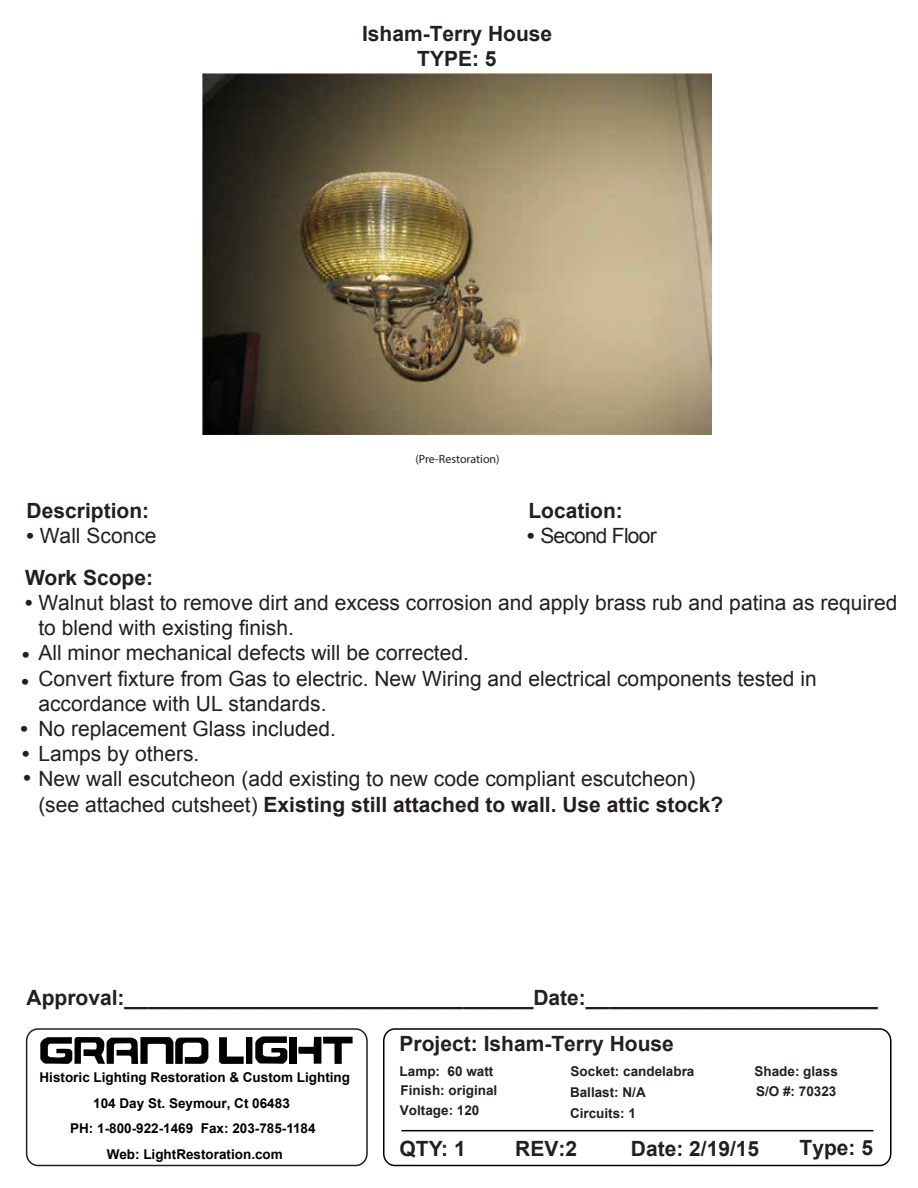
<style>
.page{position:relative;width:918px;height:1188px;background:#fff}
.page>*{position:absolute;margin:0;border:0;box-sizing:border-box;transform-origin:0 0}
.t1{font:21px/25.2px "Arial";color:#231f20}
.t2{font:700 21px/25.2px "Arial";color:#231f20;text-align:center}
.t3{font:21px "Arial";letter-spacing:-.035em;color:#231f20}
.t4{font:700 13.5px/25.5px "Arial";color:#010101;text-align:center}
.t5{font:700 13.5px "Arial";color:#231f20}
.t6{font:12px "Myriad Pro";color:#231f20}
.s1{font-weight:700}
</style>
<div class="page">
<svg style="left:40px;top:1037px;width:168px;height:27px"></svg>
<svg style="left:219px;top:1037px;width:25px;height:27px"></svg>
<div style="left:246px;top:1037px;width:6px;height:27px;background:#010101"></div>
<svg style="left:255px;top:1036px;width:32px;height:28px"></svg>
<div style="left:290px;top:1037px;width:7px;height:27px;background:#010101"></div>
<svg style="left:298px;top:1037px;width:55px;height:27px"></svg>
<hr style="left:401px;top:1130px;width:472px;height:1px;background:#010101">
<div style="left:26px;top:1028px;width:342px;height:138px;border:2px solid #231f20;border-radius:12px"></div>
<div style="left:383px;top:1028px;width:509px;height:138px;border:2px solid #010101;border-radius:12px"></div>
<img style="left:202px;top:74px;width:509px;height:361px">
<p class="t2" style="left:362px;top:22px;width:192px">Isham-Terry House<br>TYPE: 5</p>
<p class="t6" style="left:415px;top:452px;width:86px">(Pre-Restoration)</p>
<p class="t2" style="left:27px;top:498px;width:124px">Description:</p>
<p class="t2" style="left:528px;top:498px;width:96px">Location:</p>
<p class="t1" style="left:27px;top:523px;width:131px"><span class="s1">•</span> Wall Sconce</p>
<p class="t3" style="left:527px;top:522px;width:131px"><span class="s1">•</span> Second Floor</p>
<p class="t2" style="left:25px;top:565px;width:129px">Work Scope:</p>
<p class="t1" style="left:38px;top:590px;width:861px;text-indent:-13px"><span class="s1">•</span> Walnut blast to remove dirt and excess corrosion and apply brass rub and patina as required to blend with existing finish.</p>
<p class="t1" style="left:38px;top:641px;width:780px;text-indent:-16px"><span class="s1">•</span> All minor mechanical defects will be corrected.<br>Convert fixture from Gas to electric. New Wiring and electrical components tested in accordance with UL standards.<br>No replacement Glass included.</p>
<p class="t1" style="left:22px;top:741px;width:179px"><span class="s1">•</span> Lamps by others.</p>
<p class="t1" style="left:38px;top:767px;width:687px;text-indent:-15px"><span class="s1">•</span> New wall escutcheon (add existing to new code compliant escutcheon) (see attached cutsheet) <span class="s1">Existing still attached to wall. Use attic stock?</span></p>
<p class="t2" style="left:21px;top:670px;width:9px">•</p>
<p class="t2" style="left:21px;top:717px;width:9px">•</p>
<p class="t2" style="left:27px;top:986px;width:853px">Approval:___________________________________Date:_________________________</p>
<p class="t4" style="left:40px;top:1065px;width:312px">Historic Lighting Restoration &amp; Custom Lighting 104 Day St. Seymour, Ct 06483<br>PH: 1-800-922-1469 Fax: 203-785-1184<br>Web: LightRestoration.com</p>
<p class="t2" style="left:400px;top:1032px;width:276px">Project: Isham-Terry House</p>
<p class="t5" style="left:571px;top:1062px;width:125px">Socket: candelabra</p>
<p class="t5" style="left:570px;top:1104px;width:68px">Circuits: 1</p>
<p class="t5" style="left:400px;top:1062px;width:95px">Lamp: 60 watt</p>
<p class="t5" style="left:401px;top:1082px;width:98px">Finish: original</p>
<p class="t5" style="left:570px;top:1083px;width:77px">Ballast: N/A</p>
<p class="t5" style="left:400px;top:1101px;width:81px">Voltage: 120</p>
<p class="t5" style="left:755px;top:1062px;width:85px">Shade: glass</p>
<p class="t5" style="left:756px;top:1082px;width:82px">S/O #: 70323</p>
<p class="t2" style="left:400px;top:1137px;width:68px">QTY: 1</p>
<p class="t2" style="left:631px;top:1137px;width:130px">Date: 2/19/15</p>
<p class="t2" style="left:800px;top:1136px;width:75px">Type: 5</p>
<p class="t2" style="left:515px;top:1137px;width:63px">REV:2</p>
</div>
